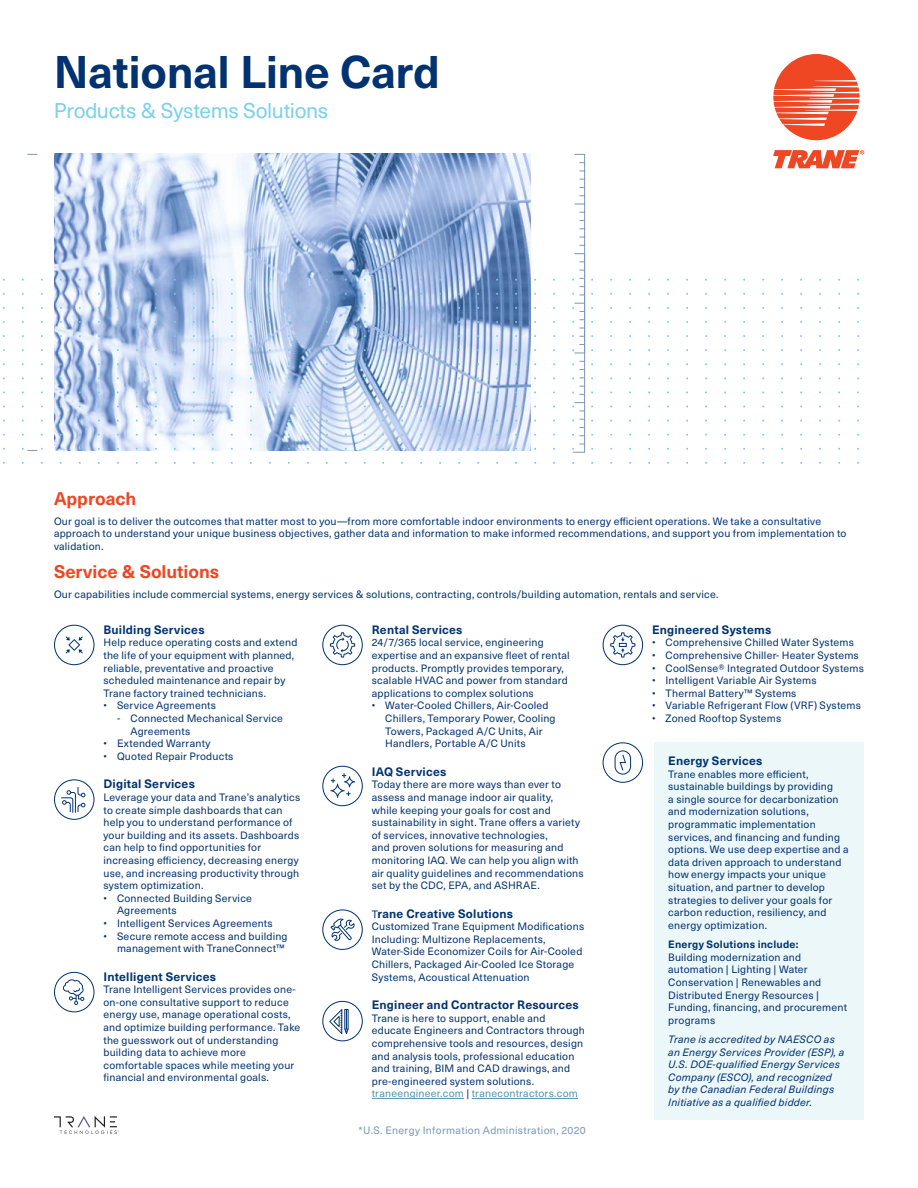
<style>
.page{position:relative;width:918px;height:1188px;background:#fff}
.page>*{position:absolute;margin:0;border:0;box-sizing:border-box;transform-origin:0 0}
.t1{font:700 45px "Neue Haas Unica W1 G";letter-spacing:-.01em;color:#023370}
.t2{font:21px "Neue Haas Unica W1 G";letter-spacing:-.02em;color:#7cd1e8}
.t3{font:700 18px "Neue Haas Unica W1 G";color:#ef4623}
.t4{font:700 12px "Neue Haas Unica W1 G";letter-spacing:.02em;color:#023370}
.t5{font:10.5px/12.6px "Neue Haas Unica W1 G";letter-spacing:.02em;color:#023370}
.t6{font:italic 10.5px/12.6px "Neue Haas Unica W1 G";letter-spacing:.025em;color:#023370}
.t7{font:10.5px "Neue Haas Unica W1 G";letter-spacing:.03em;color:#7d98b6}
.t8{font:700 10.5px "Neue Haas Unica W1 G";letter-spacing:.02em;color:#023370}
.s1{font-weight:400;font-size:10.5px}
.s2{color:#4f93b1}
</style>
<div class="page">
<img style="left:54px;top:154px;width:476px;height:297px">
<svg style="left:22px;top:448px;width:21px;height:3px"></svg>
<svg style="left:54px;top:779px;width:40px;height:41px"></svg>
<svg style="left:54px;top:625px;width:40px;height:40px"></svg>
<svg style="left:54px;top:972px;width:40px;height:40px"></svg>
<hr style="left:372px;top:1098px;width:92px;height:1px;background:#4f93b1">
<hr style="left:472px;top:1098px;width:106px;height:1px;background:#4f93b1">
<svg style="left:603px;top:742px;width:40px;height:41px"></svg>
<svg style="left:322px;top:625px;width:41px;height:40px"></svg>
<svg style="left:322px;top:766px;width:41px;height:40px"></svg>
<svg style="left:322px;top:1001px;width:41px;height:40px"></svg>
<svg style="left:322px;top:909px;width:41px;height:41px"></svg>
<svg style="left:603px;top:625px;width:40px;height:40px"></svg>
<svg style="left:572px;top:154px;width:13px;height:299px"></svg>
<svg style="left:54px;top:1116px;width:65px;height:18px"></svg>
<svg style="left:773px;top:150px;width:86px;height:18px"></svg>
<svg style="left:860px;top:150px;width:4px;height:4px"></svg>
<svg style="left:773px;top:54px;width:87px;height:86px"></svg>
<div style="left:655px;top:742px;width:209px;height:378px;background:#ecf7fa"></div>
<h1 class="t1" style="left:54px;top:38px;width:387px">National Line Card</h1>
<h2 class="t2" style="left:54px;top:95px;width:276px">Products &amp; Systems Solutions</h2>
<h3 class="t3" style="left:54px;top:485px;width:84px">Approach</h3>
<p class="t5" style="left:54px;top:514px;width:794px">Our goal is to deliver the outcomes that matter most to you—from more comfortable indoor environments to energy efficient operations. We take a consultative approach to understand your unique business objectives, gather data and information to make informed recommendations, and support you from implementation to validation.</p>
<h3 class="t3" style="left:54px;top:558px;width:167px">Service &amp; Solutions</h3>
<p class="t5" style="left:54px;top:587px;width:666px">Our capabilities include commercial systems, energy services &amp; solutions, contracting, controls/building automation, rentals and service.</p>
<p class="t4" style="left:104px;top:620px;width:103px">Building Services</p>
<p class="t5" style="left:104px;top:636px;width:195px">Help reduce operating costs and extend the life of your equipment with planned, reliable, preventative and proactive scheduled maintenance and repair by Trane factory trained technicians.</p>
<p class="t5" style="left:104px;top:699px;width:114px">• Service Agreements</p>
<p class="t5" style="left:131px;top:711px;width:154px;text-indent:-14px">- Connected Mechanical Service<br>Agreements</p>
<p class="t5" style="left:104px;top:737px;width:109px">• Extended Warranty</p>
<p class="t5" style="left:104px;top:749px;width:131px">• Quoted Repair Products</p>
<p class="t4" style="left:104px;top:775px;width:93px">Digital Services</p>
<p class="t5" style="left:104px;top:790px;width:198px">Leverage your data and Trane’s analytics to create simple dashboards that can help you to understand performance of your building and its assets. Dashboards can help to find opportunities for increasing efficiency, decreasing energy use, and increasing productivity through system optimization.</p>
<p class="t5" style="left:117px;top:891px;width:137px;text-indent:-14px">• Connected Building Service<br>Agreements</p>
<p class="t5" style="left:104px;top:916px;width:171px">• Intelligent Services Agreements</p>
<p class="t5" style="left:117px;top:929px;width:172px;text-indent:-14px">• Secure remote access and building management with TraneConnect™</p>
<p class="t4" style="left:104px;top:967px;width:114px">Intelligent Services</p>
<p class="t5" style="left:104px;top:983px;width:198px">Trane Intelligent Services provides one&shy;on-one consultative support to reduce energy use, manage operational costs, and optimize building performance. Take the guesswork out of understanding building data to achieve more comfortable spaces while meeting your financial and environmental goals.</p>
<p class="t4" style="left:372px;top:620px;width:92px">Rental Services</p>
<p class="t5" style="left:372px;top:636px;width:200px">24/7/365 local service, engineering expertise and an expansive fleet of rental products. Promptly provides temporary, scalable HVAC and power from standard applications to complex solutions</p>
<p class="t5" style="left:385px;top:699px;width:172px;text-indent:-14px">• Water-Cooled Chillers, Air-Cooled Chillers, Temporary Power, Cooling Towers, Packaged A/C Units, Air Handlers, Portable A/C Units</p>
<p class="t4" style="left:372px;top:762px;width:76px">IAQ Services</p>
<p class="t5" style="left:372px;top:778px;width:213px">Today there are more ways than ever to assess and manage indoor air quality,<br>while keeping your goals for cost and sustainability in sight. Trane offers a variety of services, innovative technologies,<br>and proven solutions for measuring and monitoring IAQ. We can help you align with air quality guidelines and recommendations set by the CDC, EPA, and ASHRAE.</p>
<p class="t4" style="left:372px;top:904px;width:143px"><span class="s1">T</span>rane Creative Solutions</p>
<p class="t5" style="left:372px;top:920px;width:214px">Customized Trane Equipment Modifications Including: Multizone Replacements, Water-Side Economizer Coils for Air-Cooled Chillers, Packaged Air-Cooled Ice Storage Systems, Acoustical Attenuation</p>
<p class="t4" style="left:372px;top:996px;width:209px">Engineer and Contractor Resources</p>
<p class="t5" style="left:372px;top:1011px;width:215px">Trane is here to support, enable and educate Engineers and Contractors through comprehensive tools and resources, design and analysis tools, professional education and training, BIM and CAD drawings, and pre-engineered system solutions. <span class="s2">traneengineer.com</span> | <span class="s2">tranecontractors.com</span></p>
<p class="t4" style="left:652px;top:620px;width:121px">Engineered Systems</p>
<p class="t5" style="left:652px;top:636px;width:203px">• Comprehensive Chilled Water Systems</p>
<p class="t5" style="left:652px;top:648px;width:208px">• Comprehensive Chiller- Heater Systems</p>
<p class="t5" style="left:652px;top:661px;width:213px">• CoolSense® Integrated Outdoor Systems</p>
<p class="t5" style="left:652px;top:674px;width:166px">• Intelligent Variable Air Systems</p>
<p class="t5" style="left:652px;top:686px;width:146px">• Thermal Battery™ Systems</p>
<p class="t5" style="left:652px;top:699px;width:210px">• Variable Refrigerant Flow (VRF) Systems</p>
<p class="t5" style="left:652px;top:711px;width:131px">• Zoned Rooftop Systems</p>
<p class="t4" style="left:668px;top:752px;width:96px">Energy Services</p>
<p class="t5" style="left:668px;top:767px;width:182px">Trane enables more efficient, sustainable buildings by providing<br>a single source for decarbonization and modernization solutions, programmatic implementation services, and financing and funding options. We use deep expertise and a data driven approach to understand how energy impacts your unique situation, and partner to develop strategies to deliver your goals for carbon reduction, resiliency, and energy optimization.</p>
<p class="t8" style="left:668px;top:936px;width:132px">Energy Solutions include:</p>
<p class="t5" style="left:668px;top:950px;width:180px">Building modernization and automation | Lighting | Water<br>Conservation | Renewables and<br>Distributed Energy Resources |<br>Funding, financing, and procurement programs</p>
<p class="t6" style="left:668px;top:1032px;width:178px">Trane is accredited by NAESCO as an Energy Services Provider (ESP), a U.S. DOE-qualified Energy Services Company (ESCO), and recognized by the Canadian Federal Buildings Initiative as a qualified bidder.</p>
<p class="t7" style="left:359px;top:1123px;width:229px">*U.S. Energy Information Administration, 2020</p>
</div>
